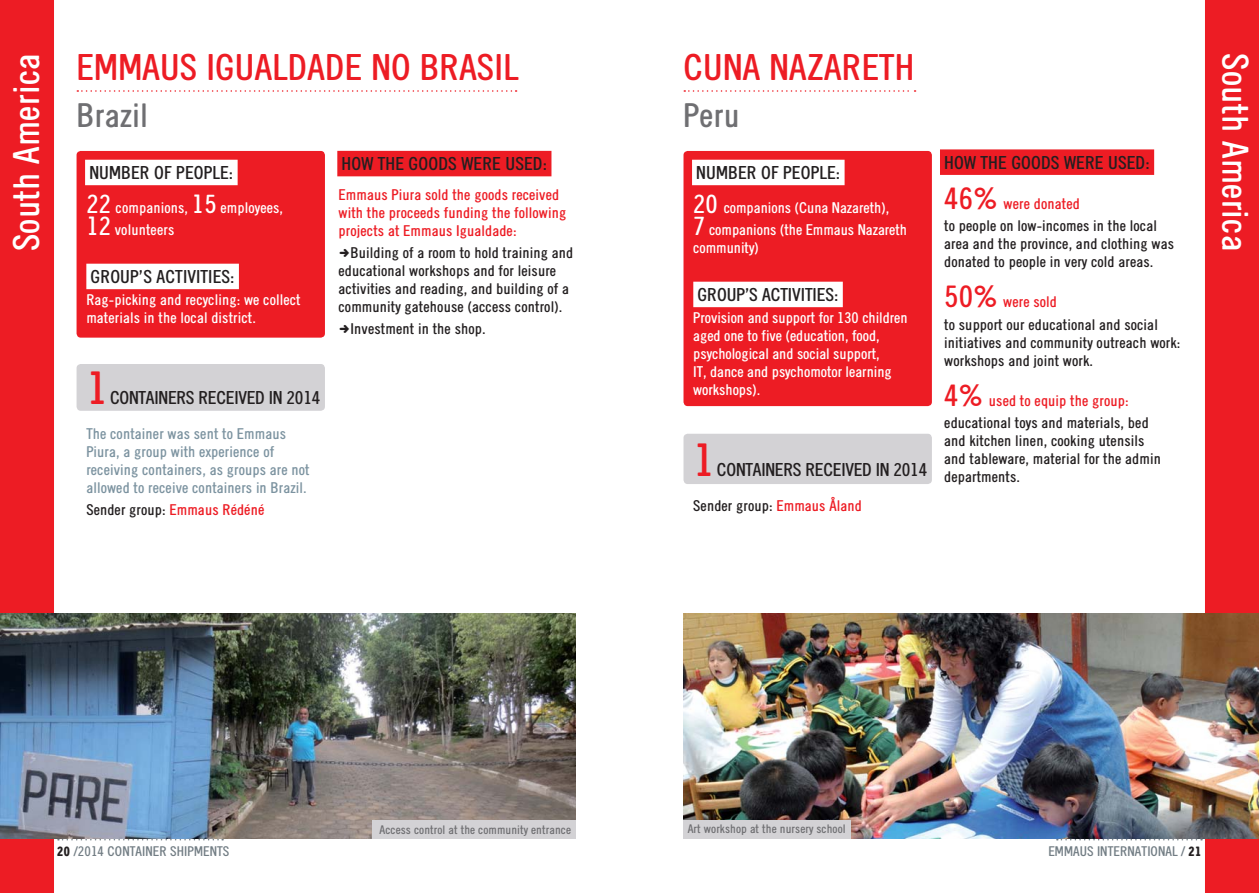
<style>
.page{position:relative;width:1259px;height:893px;background:#fff}
.page>*{position:absolute;margin:0;border:0;box-sizing:border-box;transform-origin:0 0}
.t1{font:45px "Emmaus";color:#ed1c24}
.t2{font:36px "Emmaus";color:#ed1c24}
.t3{font:36px "Emmaus";color:#fff}
.t4{font:33px "Emmaus";color:#6f6f72}
.t5{font:18px "Emmaus";color:#231f20}
.t6{font:18px "Emmaus";letter-spacing:-.02em;color:#231f20}
.t7{font:15px/18px "Emmaus";color:#231f20}
.t8{font:15px/18px "Emmaus";letter-spacing:-.01em;color:#fff}
.t9{font:15px/18px "Emmaus";color:#7c93a0}
.t10{font:15px/18px "Emmaus";color:#ed1c24}
.t11{font:13.5px "Emmaus";color:#727d84}
.t12{font:12px "Emmaus";color:#6f6f72}
.s1{font-size:30px;color:#ed1c24}
.s2{color:#ed1c24}
.s3{font-size:25.5px}
.s4{font-weight:900;color:#231f20}
</style>
<div class="page">
<div style="left:77px;top:364px;width:248px;height:47px;background:#d3d2d5;border-radius:4px"></div>
<div style="left:683px;top:151px;width:249px;height:255px;background:#ed1c24;border-radius:4px"></div>
<div style="left:683px;top:434px;width:249px;height:50px;background:#d3d2d5;border-radius:4px"></div>
<div style="left:0;top:0;width:54px;height:893px;background:#ed1c24"></div>
<div style="left:1205px;top:0;width:54px;height:893px;background:#ed1c24"></div>
<svg style="left:77px;top:90px;width:439px;height:2px"></svg>
<svg style="left:684px;top:90px;width:231px;height:2px"></svg>
<div style="left:77px;top:151px;width:248px;height:187px;background:#ed1c24"></div>
<div style="left:85px;top:160px;width:153px;height:25px;background:#fff"></div>
<div style="left:86px;top:264px;width:153px;height:25px;background:#fff"></div>
<div style="left:337px;top:151px;width:214px;height:25px;background:#ed1c24"></div>
<div style="left:940px;top:149px;width:214px;height:26px;background:#ed1c24"></div>
<div style="left:692px;top:160px;width:152px;height:25px;background:#fff"></div>
<div style="left:693px;top:282px;width:150px;height:25px;background:#fff"></div>
<img style="left:0;top:614px;width:575px;height:225px">
<img style="left:683px;top:614px;width:576px;height:225px">
<div style="left:372px;top:821px;width:203px;height:18px;background:#d3d2d5"></div>
<div style="left:683px;top:820px;width:167px;height:19px;background:#d3d2d5"></div>
<svg style="left:58px;top:839px;width:165px;height:1px"></svg>
<svg style="left:1057px;top:839px;width:145px;height:1px"></svg>
<h2 class="t2" style="left:77px;top:54px;width:444px">EMMAUS IGUALDADE NO BRASIL</h2>
<h3 class="t4" style="left:77px;top:104px;width:73px">Brazil</h3>
<h2 class="t2" style="left:683px;top:54px;width:232px">CUNA NAZARETH</h2>
<h3 class="t4" style="left:683px;top:104px;width:58px">Peru</h3>
<h2 class="t3" style="left:14px;top:251px;width:200px;rotate:-90deg">South America</h2>
<h2 class="t3" style="left:1248px;top:53px;width:200px;rotate:90deg">South America</h2>
<p class="t5" style="left:944px;top:156px;width:207px">HOW THE GOODS WERE USED:</p>
<p class="t7" style="left:944px;top:194px;width:214px;line-height:22.2px"><span class="s1">46%</span> <span class="s2">were donated<br></span>to people on low-incomes in the local</p>
<p class="t7" style="left:944px;top:236px;width:231px">area and the province, and clothing was donated to people in very cold areas.</p>
<p class="t7" style="left:944px;top:293px;width:215px;line-height:22.2px"><span class="s1">50%</span> <span class="s2">were sold<br></span>to support our educational and social</p>
<p class="t7" style="left:944px;top:335px;width:238px">initiatives and community outreach work: workshops and joint work.</p>
<p class="t7" style="left:944px;top:391px;width:206px;line-height:22.2px"><span class="s1">4%</span> <span class="s2">used to equip the group: </span>educational toys and materials, bed</p>
<p class="t7" style="left:944px;top:433px;width:218px">and kitchen linen, cooking utensils and tableware, material for the admin departments.</p>
<p class="t5" style="left:341px;top:157px;width:207px">HOW THE GOODS WERE USED:</p>
<p class="t10" style="left:338px;top:187px;width:229px">Emmaus Piura sold the goods received with the proceeds funding the following projects at Emmaus Igualdade:</p>
<p class="t7" style="left:338px;top:245px;width:236px;text-indent:12px">Building of a room to hold training and educational workshops and for leisure activities and reading, and building of a community gatehouse (access control).</p>
<p class="t7" style="left:351px;top:322px;width:137px">Investment in the shop.</p>
<p class="t5" style="left:89px;top:166px;width:145px">NUMBER OF PEOPLE:</p>
<p class="t8" style="left:86px;top:198px;width:198px;line-height:22.2px"><span class="s3">22</span> companions, <span class="s3">15</span> employees,<br><span class="s3">12</span> volunteers</p>
<p class="t5" style="left:91px;top:270px;width:146px">GROUP’S ACTIVITIES:</p>
<p class="t8" style="left:86px;top:292px;width:216px">Rag-picking and recycling: we collect materials in the local district.</p>
<p class="t5" style="left:696px;top:166px;width:146px">NUMBER OF PEOPLE:</p>
<p class="t8" style="left:693px;top:198px;width:215px;line-height:22.2px"><span class="s3">20</span> companions (Cuna Nazareth),<br><span class="s3">7</span> companions (the Emmaus Nazareth</p>
<p class="t8" style="left:693px;top:241px;width:67px">community)</p>
<p class="t5" style="left:697px;top:288px;width:142px">GROUP’S ACTIVITIES:</p>
<p class="t8" style="left:693px;top:310px;width:216px">Provision and support for 130 children aged one to five (education, food, psychological and social support,<br>IT, dance and psychomotor learning workshops).</p>
<h1 class="t1" style="left:86px;top:371px;width:23px">1</h1>
<p class="t6" style="left:110px;top:391px;width:212px">CONTAINERS RECEIVED IN 2014</p>
<p class="t9" style="left:86px;top:426px;width:225px">The container was sent to Emmaus Piura, a group with experience of receiving containers, as groups are not allowed to receive containers in Brazil.</p>
<p class="t7" style="left:86px;top:503px;width:180px">Sender group: <span class="s2">Emmaus Rédéné</span></p>
<h1 class="t1" style="left:693px;top:443px;width:23px">1</h1>
<p class="t6" style="left:717px;top:463px;width:212px">CONTAINERS RECEIVED IN 2014</p>
<p class="t7" style="left:693px;top:498px;width:170px">Sender group: <span class="s2">Emmaus Åland</span></p>
<p class="t12" style="left:379px;top:825px;width:193px">Access control at the community entrance</p>
<p class="t12" style="left:688px;top:825px;width:159px">Art workshop at the nursery school</p>
<p class="t11" style="left:57px;top:846px;width:174px"><span class="s4">20</span> /2014 CONTAINER SHIPMENTS</p>
<p class="t11" style="left:1048px;top:846px;width:155px">EMMAUS INTERNATIONAL / <span class="s4">21</span></p>
</div>
